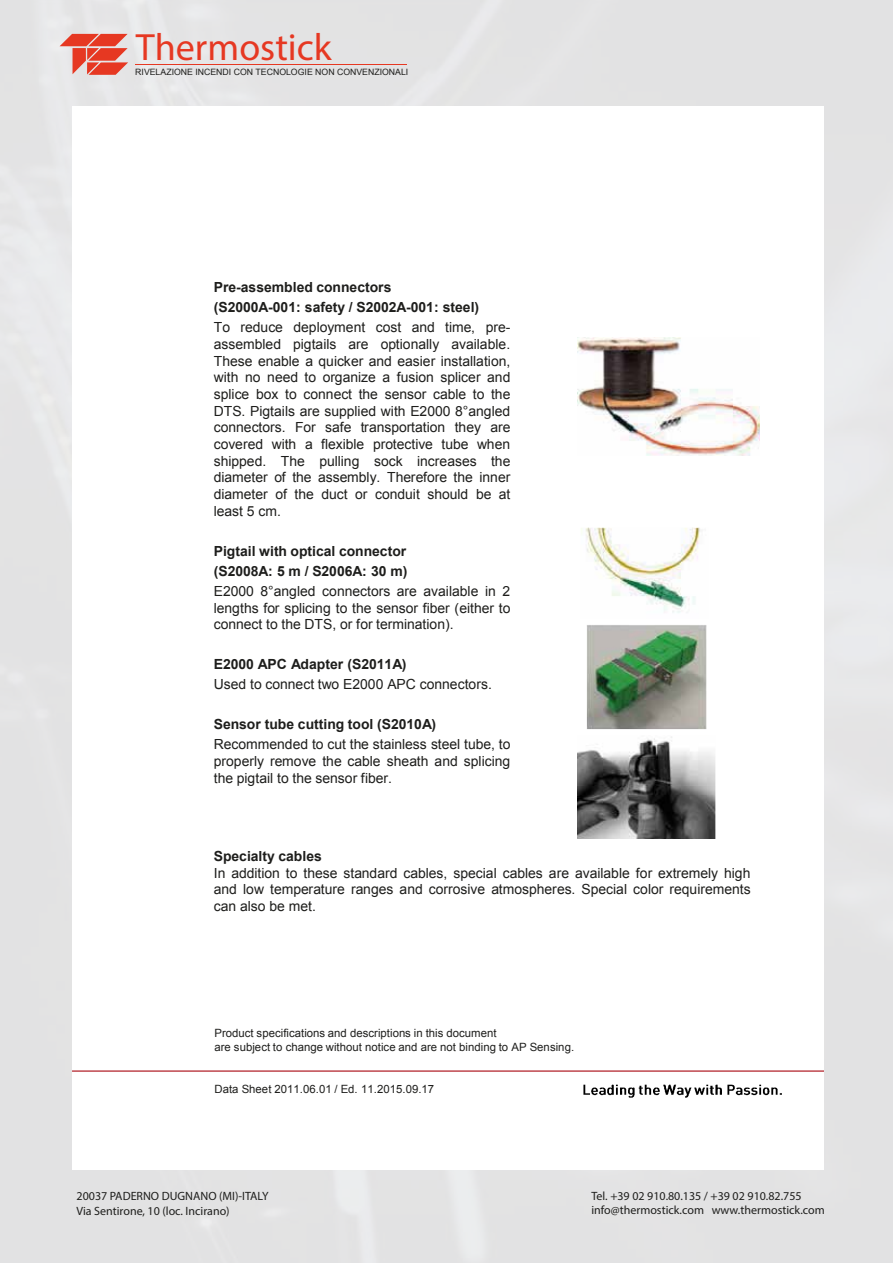
<style>
.page{position:relative;width:893px;height:1263px;background:#fff}
.page>*{position:absolute;margin:0;border:0;box-sizing:border-box;transform-origin:0 0}
.t1{font:38.1px "Myriad Pro";color:#e63822}
.t2{font:13.95px/16.6px "Arial";color:#1e1e1c;text-align:justify}
.t3{font:700 13.95px/20px "Arial";color:#1e1e1c}
.t4{font:12px/14.4px "Myriad Pro";color:#1e1e1c}
.t5{font:11.4px/13.6px "Arial";letter-spacing:.005em;color:#1e1e1c}
.t6{font:8.7px "Arial";color:#1e1e1c}
.s1{font-style:inherit}
.s2{font-weight:400}
</style>
<div class="page">
<hr style="left:135px;top:64px;width:272px;height:1px;background:#e63822">
<svg style="left:60px;top:34px;width:68px;height:41px;background:#e6796c"></svg>
<hr style="left:72px;top:1070px;width:752px;height:2px;background:#af1922">
<img style="left:583px;top:1084px;width:56px;height:14px">
<img style="left:639px;top:1084px;width:25px;height:12px">
<img style="left:664px;top:1084px;width:28px;height:14px">
<img style="left:694px;top:1084px;width:28px;height:11px">
<img style="left:727px;top:1084px;width:55px;height:12px">
<img style="left:577px;top:337px;width:182px;height:501px">
<h1 class="t1" style="left:136px;top:23px;width:197px">Thermostick</h1>
<p class="t6" style="left:135px;top:66px;width:275px">RIVELAZIONE INCENDI CON TECNOLOGIE NON CONVENZIONALI</p>
<p class="t3" style="left:214px;top:278px;width:267px">Pre-assembled connectors (S2000A-001: safety / S2002A-001: steel)</p>
<p class="t2" style="left:214px;top:319px;width:298px">To reduce deployment cost and time, pre&shy;assembled pigtails are optionally available.<br>These enable a quicker and easier installation, with no need to organize a fusion splicer and splice box to connect the sensor cable to the DTS. Pigtails are supplied with E2000 8<span class="s1">°</span>angled connectors. For safe transportation they are covered with a flexible protective tube when shipped. The pulling sock increases the diameter of the assembly. Therefore the inner diameter of the duct or conduit should be at least 5 cm.</p>
<p class="t3" style="left:214px;top:541px;width:298px">Pigtail with optical connector<br>(S2008A: 5 m / S2006A: 30 m)<br><span class="s2">E2000 8</span><span class="s2">°</span><span class="s2">angled connectors are available in 2</span></p>
<p class="t2" style="left:214px;top:599px;width:298px">lengths for splicing to the sensor fiber (either to connect to the DTS, or for termination).</p>
<p class="t3" style="left:214px;top:655px;width:194px">E2000 APC Adapter (S2011A)</p>
<p class="t2" style="left:214px;top:676px;width:280px">Used to connect two E2000 APC connectors.</p>
<p class="t3" style="left:214px;top:715px;width:224px">Sensor tube cutting tool (S2010A)</p>
<p class="t2" style="left:214px;top:736px;width:298px">Recommended to cut the stainless steel tube, to properly remove the cable sheath and splicing the pigtail to the sensor fiber.</p>
<p class="t3" style="left:214px;top:846px;width:110px">Specialty cables</p>
<p class="t2" style="left:214px;top:864px;width:538px">In addition to these standard cables, special cables are available for extremely high and low temperature ranges and corrosive atmospheres. Special color requirements can also be met.</p>
<p class="t5" style="left:214px;top:1026px;width:361px">Product specifications and descriptions in this document<br>are subject to change without notice and are not binding to AP Sensing.</p>
<p class="t5" style="left:215px;top:1083px;width:221px">Data Sheet 2011.06.01 / Ed. 11.2015.09.17</p>
<p class="t4" style="left:77px;top:1189px;width:194px">20037 PADERNO DUGNANO (MI)-ITALY<br>Via Sentirone, 10 (loc. Incirano)</p>
<p class="t4" style="left:591px;top:1188px;width:235px">Tel. +39 02 910.80.135 / +39 02 910.82.755 info@thermostick.com www.thermostick.com</p>
</div>
